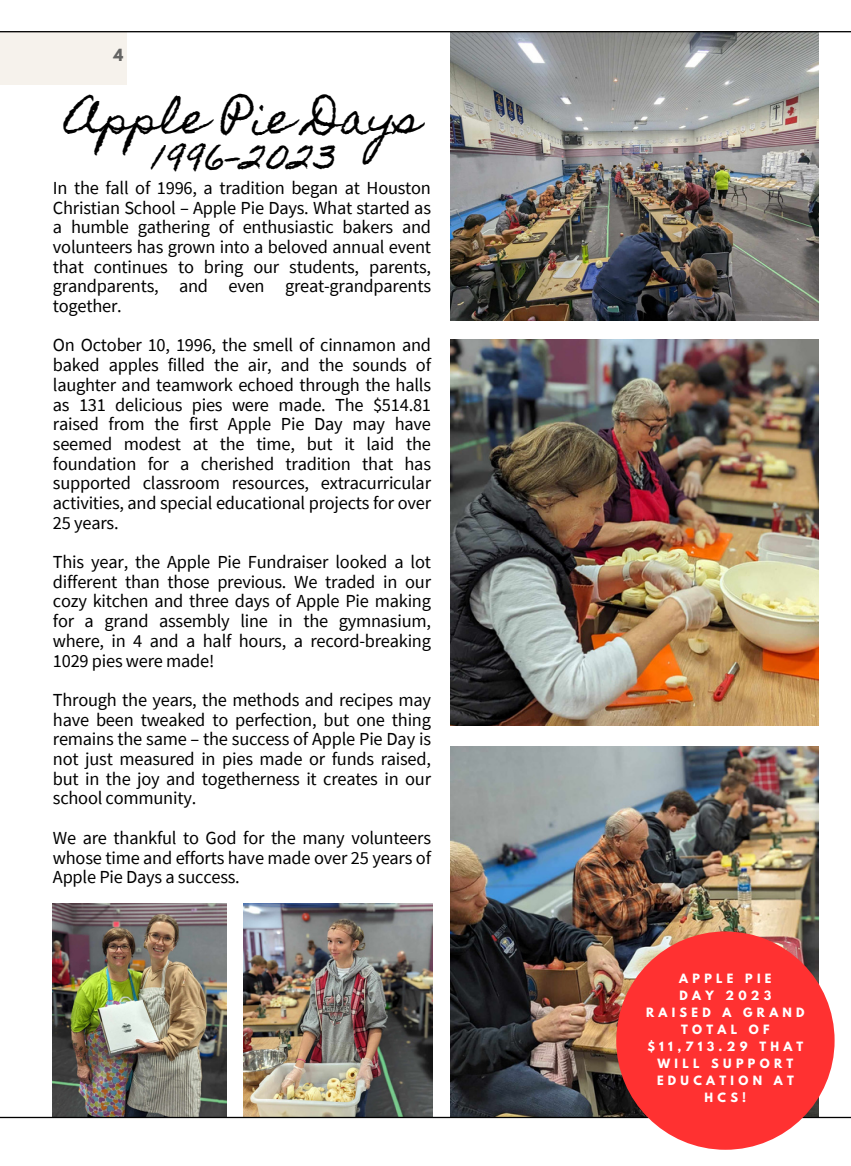
<style>
.page{position:relative;width:851px;height:1166px;background:#fff}
.page>*{position:absolute;margin:0;border:0;box-sizing:border-box;transform-origin:0 0}
.t1{font:42.35px/39.4px "Homemade Apple";color:#000;text-align:center}
.t2{font:18.38px/19.6px "Source Sans Pro";letter-spacing:-.015em;color:#000;text-align:justify}
.t3{font:700 14.88px "League Spartan";color:#646463}
.t4{font:700 11.38px/17.2px "League Spartan";letter-spacing:.38em;color:#fff;text-align:center}
</style>
<div class="page">
<img style="left:450px;top:340px;width:368px;height:386px">
<img style="left:450px;top:32px;width:368px;height:288px">
<img style="left:450px;top:746px;width:368px;height:370px">
<img style="left:53px;top:903px;width:173px;height:213px">
<img style="left:244px;top:903px;width:189px;height:213px">
<div style="left:0;top:32px;width:127px;height:52px;background:#f6f2ec"></div>
<hr style="left:0;top:31px;width:850px;height:1px;background:#000">
<hr style="left:0;top:1116px;width:850px;height:2px;background:#000">
<div style="left:616px;top:931px;width:218px;height:218px;background:#ff3131;border-radius:50%"></div>
<p class="t3" style="left:113px;top:48px;width:11px">4</p>
<p class="t1" style="left:66px;top:99px;width:356px">Apple Pie Days<br>1996-2023</p>
<p class="t2" style="left:53px;top:177px;width:379px">In the fall of 1996, a tradition began at Houston Christian School – Apple Pie Days. What started as a humble gathering of enthusiastic bakers and volunteers has grown into a beloved annual event that continues to bring our students, parents, grandparents, and even great-grandparents together.</p>
<p class="t2" style="left:53px;top:335px;width:379px">On October 10, 1996, the smell of cinnamon and baked apples filled the air, and the sounds of laughter and teamwork echoed through the halls as 131 delicious pies were made. The $514.81 raised from the first Apple Pie Day may have seemed modest at the time, but it laid the foundation for a cherished tradition that has supported classroom resources, extracurricular activities, and special educational projects for over 25 years.</p>
<p class="t2" style="left:53px;top:551px;width:379px">This year, the Apple Pie Fundraiser looked a lot different than those previous. We traded in our cozy kitchen and three days of Apple Pie making for a grand assembly line in the gymnasium, where, in 4 and a half hours, a record-breaking 1029 pies were made!</p>
<p class="t2" style="left:53px;top:689px;width:379px">Through the years, the methods and recipes may have been tweaked to perfection, but one thing remains the same – the success of Apple Pie Day is not just measured in pies made or funds raised, but in the joy and togetherness it creates in our school community.</p>
<p class="t2" style="left:53px;top:827px;width:379px">We are thankful to God for the many volunteers whose time and efforts have made over 25 years of Apple Pie Days a success.</p>
<p class="t4" style="left:679px;top:971px;width:94px">APPLE PIE</p>
<p class="t4" style="left:646px;top:988px;width:160px">DAY 2023<br>RAISED A GRAND<br>TOTAL OF $11,713.29 THAT<br>WILL SUPPORT<br>EDUCATION AT<br>HCS!</p>
</div>
